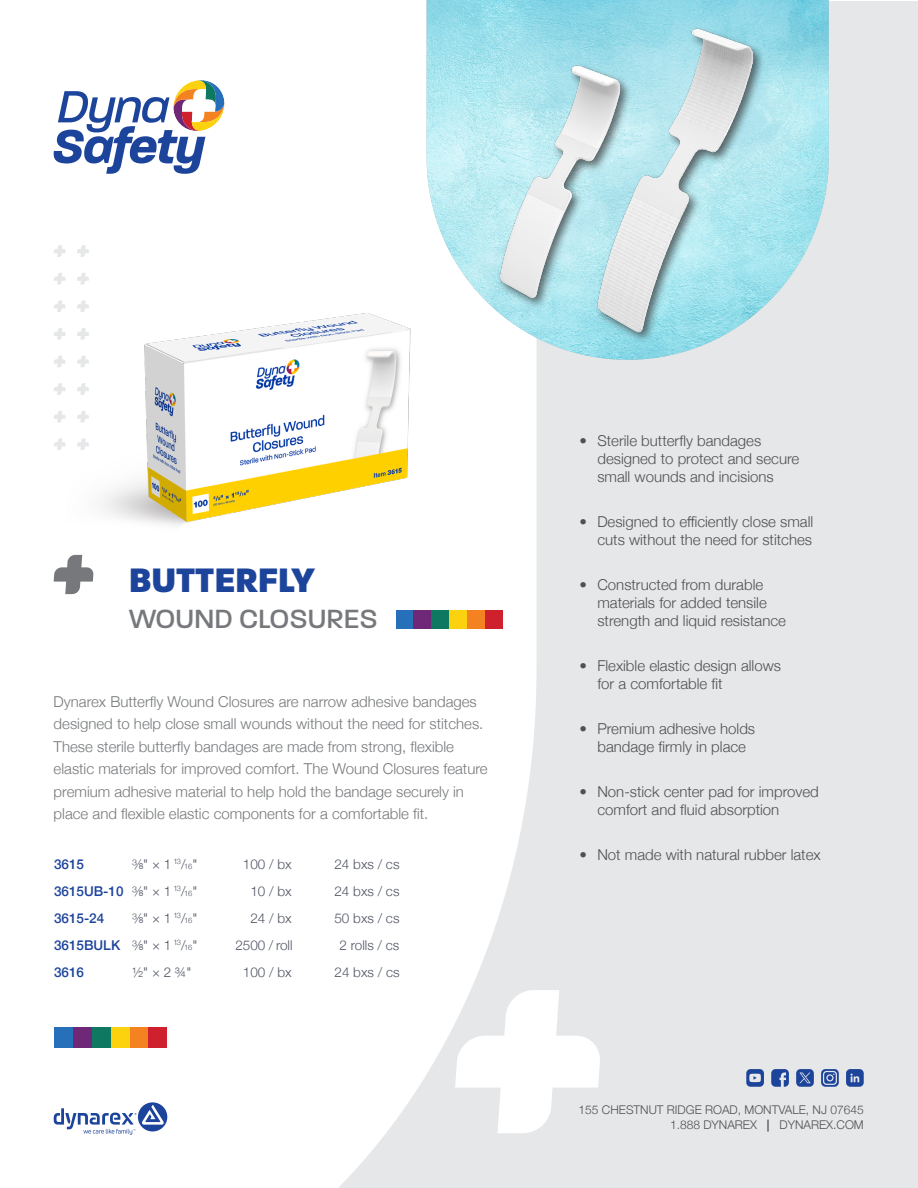
<style>
.page{position:relative;width:918px;height:1188px;background:#fff}
.page>*{position:absolute;margin:0;border:0;box-sizing:border-box;transform-origin:0 0}
.Product_Name{font:800 36.75px "Paralucent";color:#1d449b}
.Product_Name-2{font:500 28.5px "Paralucent";color:#76787b}
.t1{font:300 15px/18px "Helvetica Neue";color:#505052}
.Descriptive_Paragraph{font:300 15px/22.5px "Helvetica Neue";color:#76787b}
.Item_Info_Chart{font:300 13.5px "Helvetica Neue";color:#525564}
.Item_Info_Chart-2{font:500 13.5px "Helvetica Neue";color:#1d449b}
.t2{font:300 12px/14.4px "Helvetica Neue";color:#505052;text-align:right}
.s1{font-size:7.5px}
.s2{font-weight:300;color:#525564}
.s3{font-weight:300;font-size:7.5px;color:#525564}
.s4{font-weight:500}
</style>
<div class="page">
<div style="left:0;top:1px;width:918px;height:1187px;background:#e6e7e9"></div>
<div style="left:0;top:0;width:537px;height:1188px;background:#fff"></div>
<img style="left:427px;top:0;width:402px;height:360px">
<svg style="left:53px;top:80px;width:172px;height:95px;background:#b9c0d3"></svg>
<div style="left:54px;top:1027px;width:19px;height:20px;background:#2570b8"></div>
<div style="left:73px;top:1027px;width:19px;height:20px;background:#6f2877"></div>
<div style="left:92px;top:1027px;width:19px;height:20px;background:#0e7960"></div>
<div style="left:111px;top:1027px;width:19px;height:20px;background:#fcd10d"></div>
<div style="left:130px;top:1027px;width:19px;height:20px;background:#f58220"></div>
<div style="left:149px;top:1027px;width:18px;height:20px;background:#cf202e"></div>
<svg style="left:455px;top:990px;width:145px;height:143px"></svg>
<svg style="left:771px;top:1069px;width:18px;height:18px"></svg>
<svg style="left:821px;top:1069px;width:18px;height:18px"></svg>
<svg style="left:796px;top:1069px;width:18px;height:18px"></svg>
<svg style="left:746px;top:1069px;width:18px;height:18px"></svg>
<svg style="left:846px;top:1069px;width:18px;height:18px"></svg>
<svg style="left:54px;top:1102px;width:113px;height:33px;background:#bcc8e1"></svg>
<img style="left:447px;top:19px;width:330px;height:330px">
<img style="left:66px;top:210px;width:424px;height:424px">
<svg style="left:54px;top:555px;width:39px;height:39px;background:#b1b2b4"></svg>
<div style="left:396px;top:610px;width:17px;height:18px;background:#2570b8"></div>
<div style="left:413px;top:610px;width:18px;height:18px;background:#6f2877"></div>
<div style="left:431px;top:610px;width:18px;height:18px;background:#0e7960"></div>
<div style="left:449px;top:610px;width:18px;height:18px;background:#fcd10d"></div>
<div style="left:467px;top:610px;width:18px;height:18px;background:#f58220"></div>
<div style="left:485px;top:610px;width:18px;height:18px;background:#cf202e"></div>
<svg style="left:77px;top:411px;width:12px;height:12px"></svg>
<svg style="left:54px;top:411px;width:12px;height:12px"></svg>
<svg style="left:77px;top:300px;width:12px;height:12px"></svg>
<svg style="left:54px;top:300px;width:12px;height:12px"></svg>
<svg style="left:77px;top:356px;width:12px;height:11px"></svg>
<svg style="left:54px;top:356px;width:12px;height:11px"></svg>
<svg style="left:77px;top:245px;width:12px;height:12px"></svg>
<svg style="left:54px;top:245px;width:12px;height:12px"></svg>
<svg style="left:77px;top:438px;width:12px;height:12px"></svg>
<svg style="left:54px;top:438px;width:12px;height:12px"></svg>
<svg style="left:77px;top:328px;width:12px;height:12px"></svg>
<svg style="left:54px;top:328px;width:12px;height:12px"></svg>
<svg style="left:77px;top:383px;width:12px;height:12px"></svg>
<svg style="left:54px;top:383px;width:12px;height:12px"></svg>
<svg style="left:77px;top:273px;width:12px;height:12px"></svg>
<svg style="left:54px;top:273px;width:12px;height:12px"></svg>
<p class="Product_Name" style="left:129px;top:558px;width:188px">BUTTERFLY</p>
<p class="Product_Name-2" style="left:129px;top:602px;width:250px">WOUND CLOSURES</p>
<p class="Descriptive_Paragraph" style="left:54px;top:689px;width:436px">Dynarex Butterfly Wound Closures are narrow adhesive bandages designed to help close small wounds without the need for stitches.<br>These sterile butterfly bandages are made from strong, flexible elastic materials for improved comfort. The Wound Closures feature premium adhesive material to help hold the bandage securely in place and flexible elastic components for a comfortable fit.</p>
<p class="Item_Info_Chart-2" style="left:54px;top:853px;width:32px">3615</p>
<p class="Item_Info_Chart" style="left:132px;top:853px;width:67px">⅜" × 1 <sup>13</sup>/<span class="s1">16</span>"</p>
<p class="Item_Info_Chart" style="left:243px;top:853px;width:50px">100 / bx</p>
<p class="Item_Info_Chart" style="left:334px;top:853px;width:67px">24 bxs / cs</p>
<p class="Item_Info_Chart-2" style="left:54px;top:880px;width:145px">3615UB-10 <span class="s2">⅜" × 1</span> <sup>13</sup><span class="s2">/</span><span class="s3">16</span><span class="s2">"</span></p>
<p class="Item_Info_Chart" style="left:250px;top:880px;width:43px">10 / bx</p>
<p class="Item_Info_Chart" style="left:334px;top:880px;width:67px">24 bxs / cs</p>
<p class="Item_Info_Chart-2" style="left:54px;top:907px;width:52px">3615-24</p>
<p class="Item_Info_Chart" style="left:132px;top:907px;width:67px">⅜" × 1 <sup>13</sup>/<span class="s1">16</span>"</p>
<p class="Item_Info_Chart" style="left:250px;top:907px;width:43px">24 / bx</p>
<p class="Item_Info_Chart" style="left:334px;top:907px;width:67px">50 bxs / cs</p>
<p class="Item_Info_Chart-2" style="left:54px;top:934px;width:145px">3615BULK <span class="s2">⅜" × 1</span> <sup>13</sup><span class="s2">/</span><span class="s3">16</span><span class="s2">"</span></p>
<p class="Item_Info_Chart" style="left:235px;top:934px;width:59px">2500 / roll</p>
<p class="Item_Info_Chart" style="left:340px;top:934px;width:61px">2 rolls / cs</p>
<p class="Item_Info_Chart-2" style="left:54px;top:961px;width:32px">3616</p>
<p class="Item_Info_Chart" style="left:132px;top:961px;width:61px">½" × 2 ¾"</p>
<p class="Item_Info_Chart" style="left:243px;top:961px;width:50px">100 / bx</p>
<p class="Item_Info_Chart" style="left:334px;top:961px;width:67px">24 bxs / cs</p>
<p class="t1" style="left:597px;top:430px;width:204px;text-indent:-18px">• Sterile butterfly bandages designed to protect and secure small wounds and incisions</p>
<p class="t1" style="left:579px;top:511px;width:235px;text-align:right">• Designed to efficiently close small cuts without the need for stitches</p>
<p class="t1" style="left:597px;top:574px;width:190px;text-indent:-18px">• Constructed from durable materials for added tensile strength and liquid resistance</p>
<p class="t1" style="left:597px;top:655px;width:185px;text-indent:-18px">• Flexible elastic design allows for a comfortable fit</p>
<p class="t1" style="left:579px;top:718px;width:177px;text-align:center">• Premium adhesive holds bandage firmly in place</p>
<p class="t1" style="left:597px;top:781px;width:223px;text-indent:-18px">• Non-stick center pad for improved comfort and fluid absorption</p>
<p class="t1" style="left:579px;top:844px;width:243px">• Not made with natural rubber latex</p>
<p class="t2" style="left:579px;top:1102px;width:287px">155 CHESTNUT RIDGE ROAD, MONTVALE, NJ 07645<br>1.888 DYNAREX <span class="s4">|</span> DYNAREX.COM</p>
</div>
